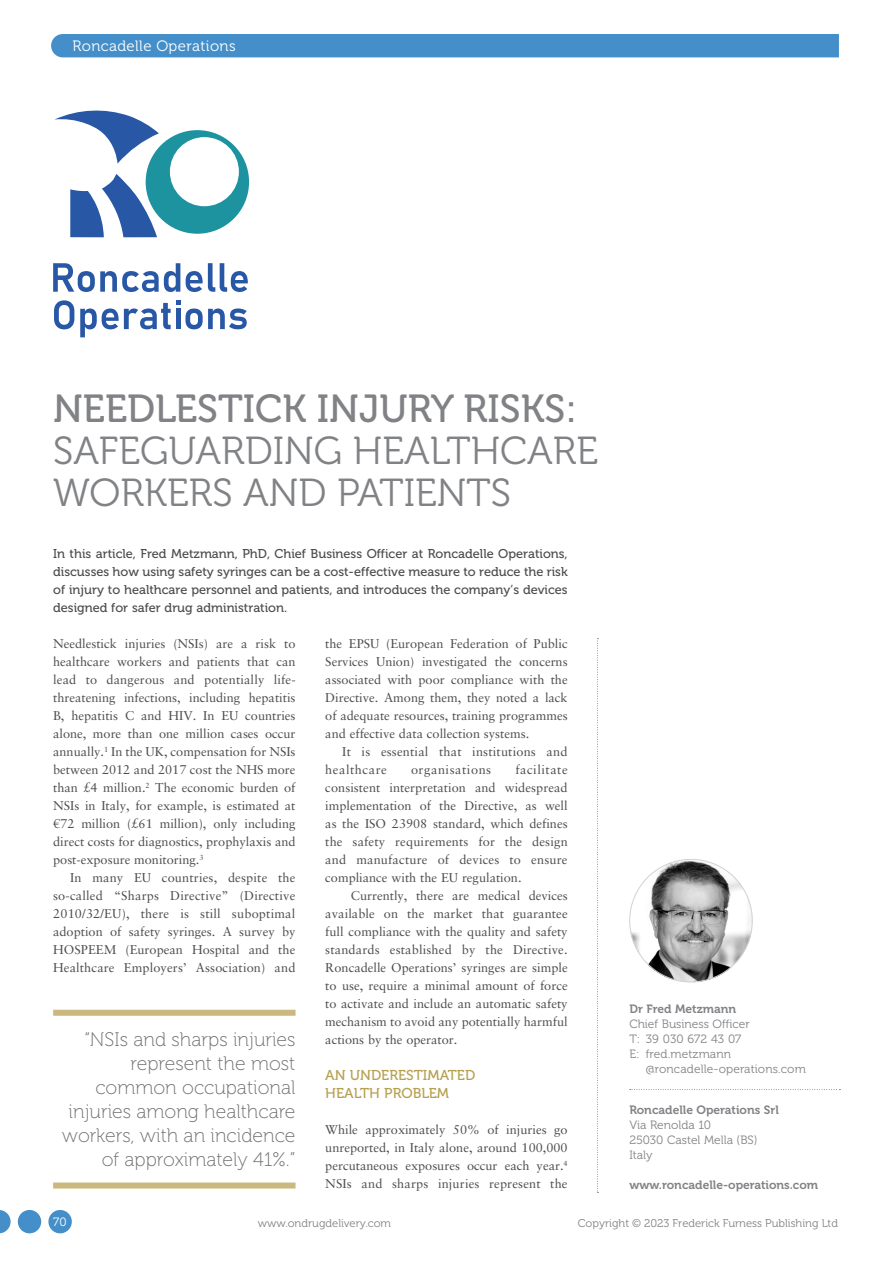
<style>
.page{position:relative;width:893px;height:1263px;background:#fff}
.page>*{position:absolute;margin:0;border:0;box-sizing:border-box;transform-origin:0 0}
.MF_Title{font:39px/42px "Museo 300";color:#808285}
.MF_pullquote{font:19.5px/24px "Museo 100";color:#6c6d70;text-align:right}
.t1{font:15px "Museo 300";letter-spacing:.025em;color:#fff}
.MF_Xhead{font:14.25px/18px "Museo 500";color:#b6a04f}
.MF_body{font:12.75px/18px "Sabon LT Std";color:#4b4c4d;text-align:justify}
.MF_body_no_indent{font:12.75px/18px "Sabon LT Std";color:#4b4c4d;text-align:justify}
.MF_standfirst{font:12.75px/18px "Museo 500";color:#4b4c4d;text-align:justify}
.MF_body-2{font:12.75px "Sabon LT Std";letter-spacing:.045em;color:#4b4c4d}
.MF_author_box_body_UNDERLINE__Museo_300{font:12px "Museo 300";letter-spacing:.01em;color:#808285}
.MF_author_box_body_BOLD{font:12px/15px "Museo 700";color:#808285}
.MF_author_box_body_BOLD-2{font:12px "Museo 300";color:#808285}
.MF_author_box_body_UNDERLINE__Museo_300-2{font:12px "Museo 700";color:#808285}
.t2{font:12px "Museo 300";color:#fff}
.t3{font:11.25px "Museo 300";color:#808285}
.s1{font-family:"Museo 500"}
.s2{font-family:"Museo 300"}
</style>
<div class="page">
<div style="left:51px;top:34px;width:788px;height:23px;background:#448fc9"></div>
<svg style="left:597px;top:638px;width:1px;height:555px"></svg>
<svg style="left:630px;top:1089px;width:210px;height:1px"></svg>
<img style="left:629px;top:859px;width:124px;height:123px;border-radius:62px">
<div style="left:53px;top:1010px;width:243px;height:6px;background:#cab87e"></div>
<div style="left:53px;top:1182px;width:243px;height:6px;background:#cab87e"></div>
<svg style="left:54px;top:111px;width:195px;height:126px"></svg>
<svg style="left:53px;top:263px;width:127px;height:29px"></svg>
<svg style="left:186px;top:263px;width:62px;height:29px"></svg>
<svg style="left:54px;top:300px;width:20px;height:30px"></svg>
<svg style="left:80px;top:301px;width:167px;height:36px"></svg>
<div style="left:48px;top:1210px;width:24px;height:23px;background:#448fc9;border-radius:50%"></div>
<div style="left:18px;top:1210px;width:23px;height:23px;background:#448fc9;border-radius:50%"></div>
<svg style="left:0;top:1210px;width:11px;height:23px"></svg>
<p class="t1" style="left:72px;top:37px;width:165px">Roncadelle Operations</p>
<p class="MF_Title" style="left:53px;top:388px;width:547px"><span class="s1">NEEDLESTICK INJURY RISKS:<br></span>SAFEGUARDING HEALTHCARE<br>WORKERS AND PATIENTS</p>
<p class="MF_standfirst" style="left:53px;top:545px;width:516px">In this article, Fred Metzmann, PhD, Chief Business Officer at Roncadelle Operations, discusses how using safety syringes can be a cost-effective measure to reduce the risk of injury to healthcare personnel and patients, and introduces the company’s devices designed for safer drug administration.</p>
<p class="MF_body_no_indent" style="left:53px;top:634px;width:244px">Needlestick injuries (NSIs) are a risk to healthcare workers and patients that can lead to dangerous and potentially life&shy;threatening infections, including hepatitis B, hepatitis C and HIV. In EU countries alone, more than one million cases occur annually.<sup>1</sup> In the UK, compensation for NSIs between 2012 and 2017 cost the NHS more than £4 million.<sup>2</sup> The economic burden of NSIs in Italy, for example, is estimated at €72 million (£61 million), only including direct costs for diagnostics, prophylaxis and post-exposure monitoring.<sup>3</sup></p>
<p class="MF_body" style="left:53px;top:868px;width:244px;text-indent:17px">In many EU countries, despite the so-called “Sharps Directive” (Directive 2010/32/EU), there is still suboptimal adoption of safety syringes. A survey by HOSPEEM (European Hospital and the Healthcare Employers’ Association) and</p>
<p class="MF_pullquote" style="left:62px;top:1027px;width:235px">“NSIs and sharps injuries represent the most common occupational injuries among healthcare workers, with an incidence of approximately 41%.”</p>
<p class="MF_body" style="left:325px;top:634px;width:244px">the EPSU (European Federation of Public Services Union) investigated the concerns associated with poor compliance with the Directive. Among them, they noted a lack of adequate resources, training programmes and effective data collection systems.</p>
<p class="MF_body" style="left:325px;top:742px;width:244px;text-indent:17px">It is essential that institutions and healthcare</p>
<p class="MF_body" style="left:325px;top:760px;width:244px;text-indent:190px">facilitate consistent interpretation and widespread implementation of the Directive, as well as the ISO 23908 standard, which defines the safety requirements for the design and manufacture of devices to ensure compliance with the EU regulation.</p>
<p class="MF_body" style="left:325px;top:886px;width:244px;text-indent:26px">Currently, there are medical devices available on the market that guarantee full compliance with the quality and safety standards established by the Directive.<br>Roncadelle Operations’ syringes are simple to use, require a minimal amount of force to activate and include an automatic safety mechanism to avoid any potentially harmful actions by the operator.</p>
<p class="MF_Xhead" style="left:325px;top:1066px;width:151px">AN UNDERESTIMATED<br>HEALTH PROBLEM</p>
<p class="MF_body_no_indent" style="left:325px;top:1120px;width:244px">While approximately 50% of injuries go unreported, in Italy alone, around 100,000 percutaneous exposures occur each year.<sup>4<br></sup>NSIs and sharps injuries represent the</p>
<p class="MF_body-2" style="left:411px;top:762px;width:82px">organisations</p>
<p class="MF_author_box_body_UNDERLINE__Museo_300-2" style="left:629px;top:1002px;width:108px">Dr Fred Metzmann</p>
<p class="MF_author_box_body_UNDERLINE__Museo_300" style="left:629px;top:1017px;width:122px">Chief Business Officer</p>
<p class="MF_author_box_body_UNDERLINE__Museo_300" style="left:629px;top:1032px;width:113px">T: 39 030 672 43 07</p>
<p class="MF_author_box_body_UNDERLINE__Museo_300" style="left:629px;top:1047px;width:103px">E: fred.metzmann</p>
<p class="MF_author_box_body_UNDERLINE__Museo_300" style="left:646px;top:1062px;width:162px">@roncadelle-operations.com</p>
<p class="MF_author_box_body_BOLD" style="left:629px;top:1102px;width:151px">Roncadelle Operations Srl<br><span class="s2">Via Renolda 10</span></p>
<p class="MF_author_box_body_BOLD-2" style="left:629px;top:1133px;width:130px">25030 Castel Mella (BS)</p>
<p class="MF_author_box_body_BOLD-2" style="left:629px;top:1148px;width:25px">Italy</p>
<p class="MF_author_box_body_BOLD" style="left:629px;top:1177px;width:190px">www.roncadelle-operations.com</p>
<p class="t2" style="left:53px;top:1215px;width:15px">70</p>
<p class="t3" style="left:258px;top:1217px;width:135px">www.ondrugdelivery.com</p>
<p class="t3" style="left:578px;top:1217px;width:262px">Copyright © 2023 Frederick Furness Publishing Ltd</p>
</div>
